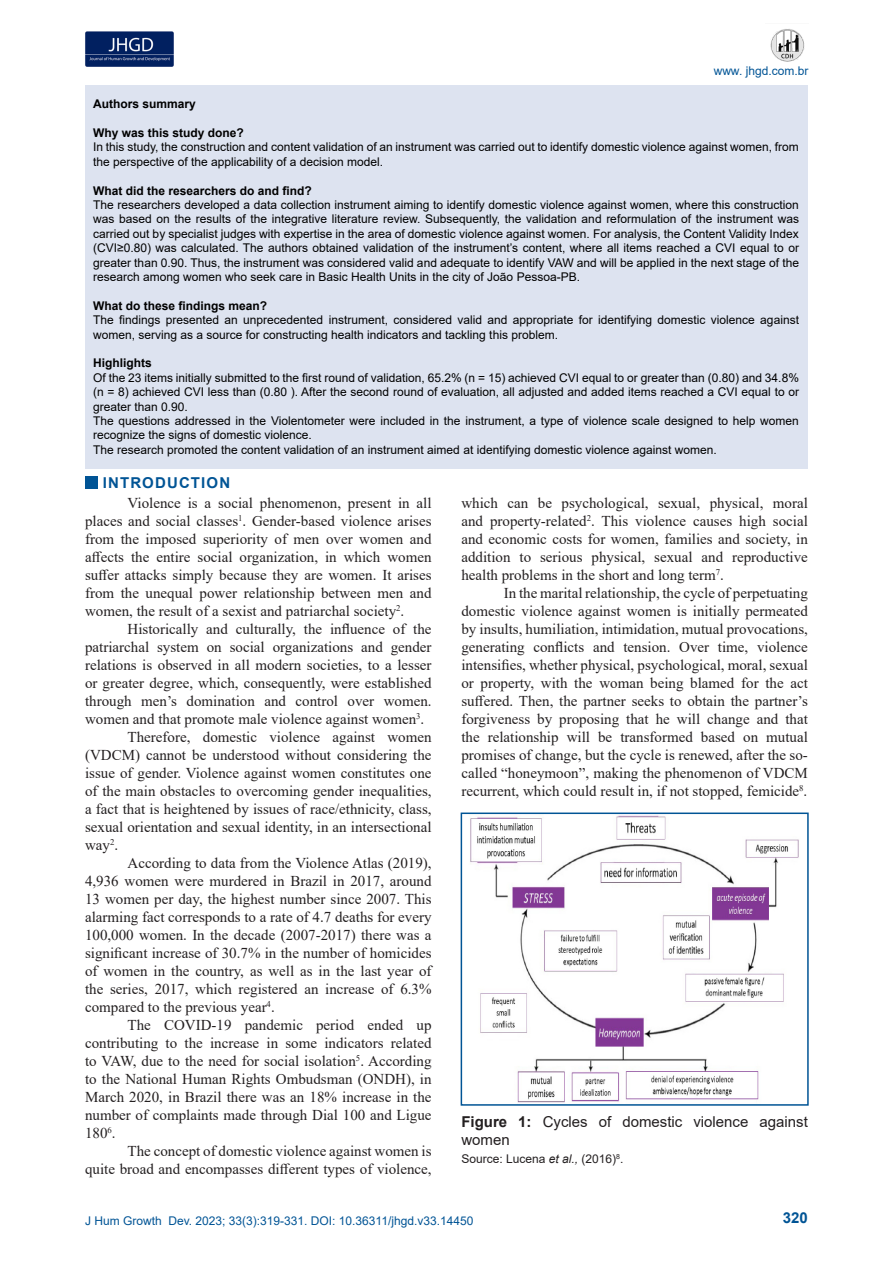
<style>
.page{position:relative;width:893px;height:1263px;background:#fff}
.page>*{position:absolute;margin:0;border:0;box-sizing:border-box;transform-origin:0 0}
.t1{font:15px/18px "Times New Roman";color:#231f20;text-align:justify}
.t2{font:15px/18px "Arial";color:#231f20}
.t3{font:700 15px "Arial";letter-spacing:.075em;color:#005495}
.t4{font:12px/14.4px "Arial";color:#000}
.t5{font:700 12px "Arial";color:#000}
.t6{font:12px "Arial";color:#005495}
.t7{font:12px "Arial";color:#231f20}
.s1{font-weight:700}
.s2{font-style:italic}
</style>
<div class="page">
<img style="left:85px;top:31px;width:89px;height:35px">
<img style="left:770px;top:29px;width:35px;height:33px">
<div style="left:85px;top:476px;width:12px;height:12px;background:#005495"></div>
<div style="left:85px;top:85px;width:722px;height:383px;background:#dde3f0"></div>
<img style="left:470px;top:815px;width:329px;height:288px">
<div style="left:461px;top:812px;width:348px;height:294px;border:2px solid #005495"></div>
<p class="t6" style="left:714px;top:62px;width:96px">www. jhgd.com.br</p>
<p class="t5" style="left:93px;top:96px;width:104px">Authors summary</p>
<p class="t5" style="left:93px;top:124px;width:152px">Why was this study done?</p>
<p class="t4" style="left:93px;top:140px;width:707px">In this study, the construction and content validation of an instrument was carried out to identify domestic violence against women, from the perspective of the applicability of a decision model.</p>
<p class="t5" style="left:93px;top:182px;width:220px">What did the researchers do and find?</p>
<p class="t4" style="left:93px;top:197px;width:707px;text-align:justify">The researchers developed a data collection instrument aiming to identify domestic violence against women, where this construction was based on the results of the integrative literature review. Subsequently, the validation and reformulation of the instrument was carried out by specialist judges with expertise in the area of domestic violence against women. For analysis, the Content Validity Index (CVI≥0.80) was calculated. The authors obtained validation of the instrument’s content, where all items reached a CVI equal to or greater than 0.90. Thus, the instrument was considered valid and adequate to identify VAW and will be applied in the next stage of the research among women who seek care in Basic Health Units in the city of João Pessoa-PB.</p>
<p class="t5" style="left:93px;top:297px;width:176px">What do these findings mean?</p>
<p class="t4" style="left:93px;top:313px;width:707px">The findings presented an unprecedented instrument, considered valid and appropriate for identifying domestic violence against women, serving as a source for constructing health indicators and tackling this problem.</p>
<p class="t5" style="left:93px;top:355px;width:60px">Highlights</p>
<p class="t4" style="left:93px;top:370px;width:707px;text-align:justify">Of the 23 items initially submitted to the first round of validation, 65.2% (n = 15) achieved CVI equal to or greater than (0.80) and 34.8% (n = 8) achieved CVI less than (0.80 ). After the second round of evaluation, all adjusted and added items reached a CVI equal to or greater than 0.90.</p>
<p class="t4" style="left:93px;top:413px;width:707px">The questions addressed in the Violentometer were included in the instrument, a type of violence scale designed to help women recognize the signs of domestic violence.</p>
<p class="t4" style="left:93px;top:442px;width:625px">The research promoted the content validation of an instrument aimed at identifying domestic violence against women.</p>
<p class="t3" style="left:103px;top:472px;width:129px">INTRODUCTION</p>
<p class="t1" style="left:85px;top:493px;width:348px;text-indent:43px">Violence is a social phenomenon, present in all places and social classes<sup>1</sup>. Gender-based violence arises from the imposed superiority of men over women and affects the entire social organization, in which women suffer attacks simply because they are women. It arises from the unequal power relationship between men and women, the result of a sexist and patriarchal society<sup>2</sup>.</p>
<p class="t1" style="left:85px;top:619px;width:348px;text-indent:43px">Historically and culturally, the influence of the patriarchal system on social organizations and gender relations is observed in all modern societies, to a lesser or greater degree, which, consequently, were established through men’s domination and control over women. women and that promote male violence against women<sup>3</sup>.</p>
<p class="t1" style="left:85px;top:727px;width:348px;text-indent:43px">Therefore, domestic violence against women (VDCM) cannot be understood without considering the issue of gender. Violence against women constitutes one of the main obstacles to overcoming gender inequalities, a fact that is heightened by issues of race/ethnicity, class, sexual orientation and sexual identity, in an intersectional way<sup>2</sup>.</p>
<p class="t1" style="left:85px;top:853px;width:348px;text-indent:43px">According to data from the Violence Atlas (2019), 4,936 women were murdered in Brazil in 2017, around 13 women per day, the highest number since 2007. This alarming fact corresponds to a rate of 4.7 deaths for every 100,000 women. In the decade (2007-2017) there was a significant increase of 30.7% in the number of homicides of women in the country, as well as in the last year of the series, 2017, which registered an increase of 6.3% compared to the previous year<sup>4</sup>.</p>
<p class="t1" style="left:85px;top:1015px;width:348px;text-indent:43px">The COVID-19 pandemic period ended up contributing to the increase in some indicators related to VAW, due to the need for social isolation<sup>5</sup>. According to the National Human Rights Ombudsman (ONDH), in March 2020, in Brazil there was an 18% increase in the number of complaints made through Dial 100 and Ligue 180<sup>6</sup>.</p>
<p class="t1" style="left:85px;top:1141px;width:348px;text-align:right">The concept of domestic violence against women is<br>quite broad and encompasses different types of violence,</p>
<p class="t1" style="left:461px;top:493px;width:348px">which can be psychological, sexual, physical, moral and property-related<sup>2</sup>. This violence causes high social and economic costs for women, families and society, in addition to serious physical, sexual and reproductive health problems in the short and long term<sup>7</sup>.</p>
<p class="t1" style="left:461px;top:583px;width:348px;text-indent:43px">In the marital relationship, the cycle of perpetuating domestic violence against women is initially permeated by insults, humiliation, intimidation, mutual provocations, generating conflicts and tension. Over time, violence intensifies, whether physical, psychological, moral, sexual or property, with the woman being blamed for the act suffered. Then, the partner seeks to obtain the partner’s forgiveness by proposing that he will change and that the relationship will be transformed based on mutual promises of change, but the cycle is renewed, after the so&shy;called “honeymoon”, making the phenomenon of VDCM recurrent, which could result in, if not stopped, femicide<sup>8</sup>.</p>
<p class="t2" style="left:461px;top:1112px;width:348px"><span class="s1">Figure 1:</span> Cycles of domestic violence against women</p>
<p class="t7" style="left:461px;top:1150px;width:163px">Source: Lucena <span class="s2">et al.,</span> (2016)<sup>8</sup>.</p>
<p class="t6" style="left:85px;top:1212px;width:390px">J Hum Growth Dev. 2023; 33(3):319-331. DOI: 10.36311/jhgd.v33.14450</p>
<p class="t3" style="left:783px;top:1207px;width:27px">320</p>
</div>
